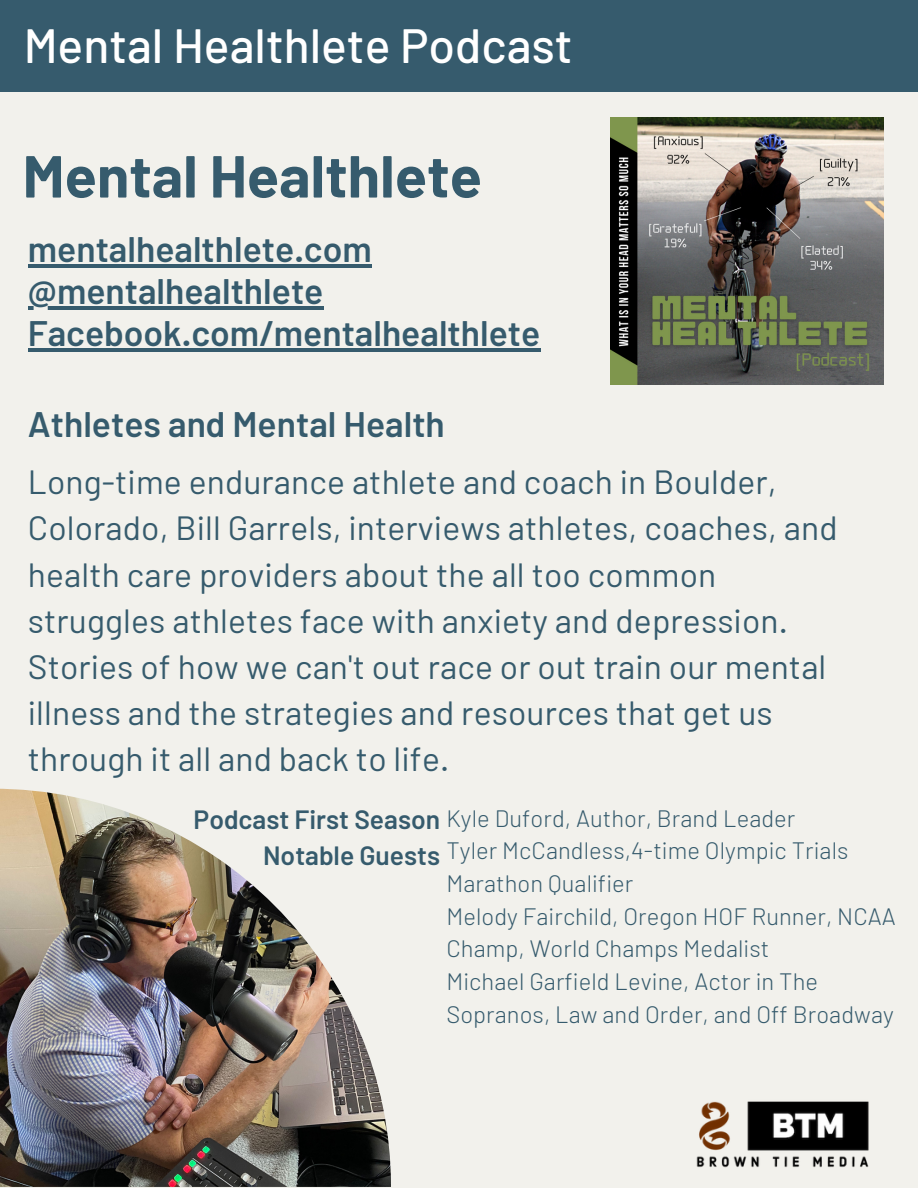
<style>
.page{position:relative;width:918px;height:1188px;background:#f2f1ec}
.page>*{position:absolute;margin:0;border:0;box-sizing:border-box;transform-origin:0 0}
.t1{font:700 59.25px "Barlow";color:#365b6d}
.t2{font:500 48px "Barlow";color:#fff}
.t3{font:600 35.4px/42.2px "Barlow";color:#365b6d}
.t4{font:33.6px/46.2px "Barlow";letter-spacing:.005em;color:#365b6d}
.t5{font:600 26.4px/36px "Barlow";color:#365b6d;text-align:right}
.t6{font:300 23.7px/32.7px "Barlow";letter-spacing:.005em;color:#365b6d}
</style>
<div class="page">
<img style="left:0;top:789px;width:391px;height:397px">
<img style="left:696px;top:1101px;width:173px;height:67px">
<img style="left:610px;top:117px;width:274px;height:268px">
<hr style="left:28px;top:264px;width:344px;height:3px;background:#365b6d">
<hr style="left:28px;top:306px;width:296px;height:3px;background:#365b6d">
<hr style="left:28px;top:348px;width:512px;height:4px;background:#365b6d">
<div style="left:0;top:0;width:918px;height:92px;background:#365b6d"></div>
<h2 class="t2" style="left:24px;top:15px;width:550px">Mental Healthlete Podcast</h2>
<h1 class="t1" style="left:23px;top:138px;width:461px">Mental Healthlete</h1>
<p class="t3" style="left:28px;top:226px;width:514px">mentalhealthlete.com @mentalhealthlete<br>Facebook.com/mentalhealthlete</p>
<p class="t3" style="left:28px;top:401px;width:419px">Athletes and Mental Health</p>
<p class="t4" style="left:28px;top:458px;width:811px">Long-time endurance athlete and coach in Boulder, Colorado, Bill Garrels, interviews athletes, coaches, and health care providers about the all too common struggles athletes face with anxiety and depression.<br>Stories of how we can't out race or out train our mental illness and the strategies and resources that get us through it all and back to life.</p>
<p class="t5" style="left:194px;top:800px;width:248px">Podcast First Season<br>Notable Guests</p>
<p class="t6" style="left:446px;top:801px;width:451px">Kyle Duford, Author, Brand Leader<br>Tyler McCandless,4-time Olympic Trials Marathon Qualifier<br>Melody Fairchild, Oregon HOF Runner, NCAA Champ, World Champs Medalist<br>Michael Garfield Levine, Actor in The Sopranos, Law and Order, and Off Broadway</p>
</div>
